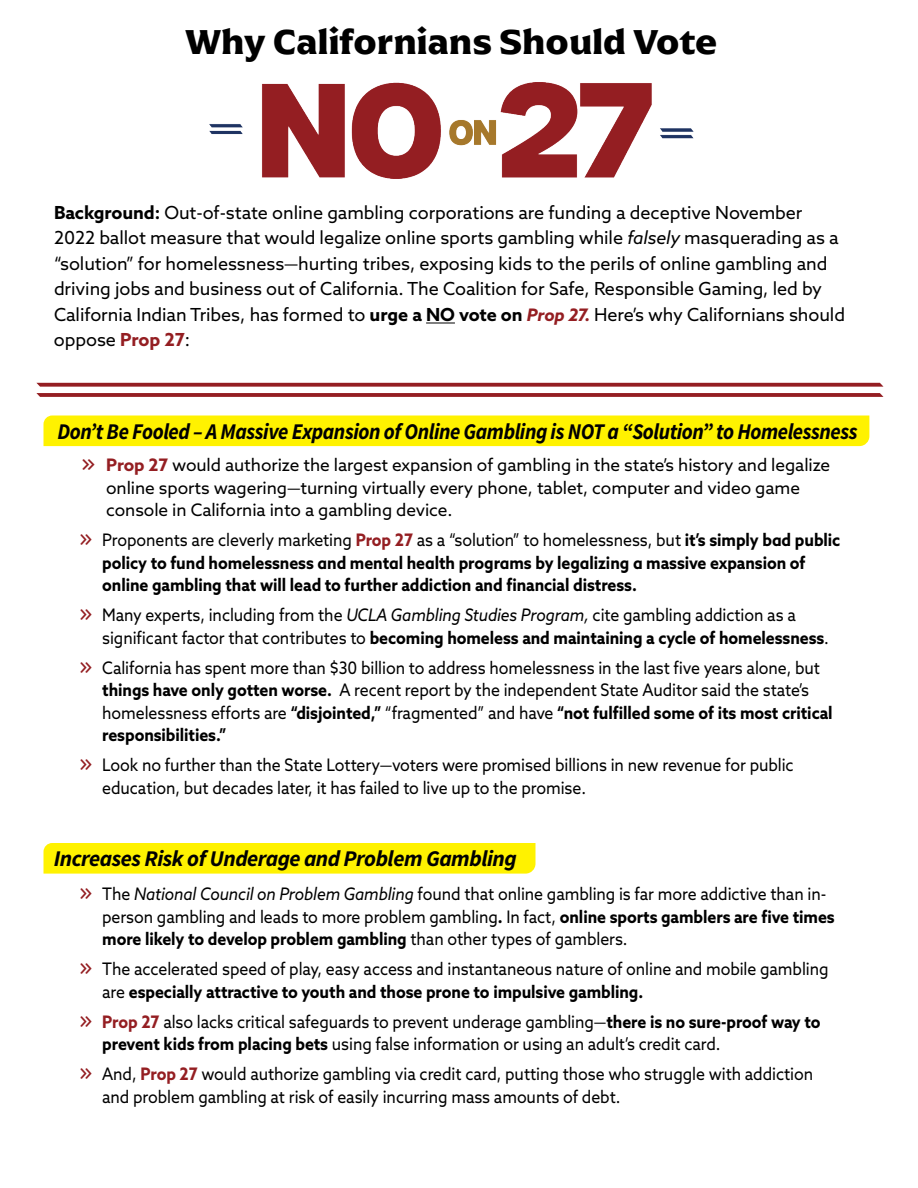
<style>
.page{position:relative;width:918px;height:1188px;background:#fff}
.page>*{position:absolute;margin:0;border:0;box-sizing:border-box;transform-origin:0 0}
.t1{font:700 36px "Arpona";letter-spacing:.01em;color:#000}
.t2{font:italic 22.5px "Source Sans Variable";letter-spacing:-.02em;color:#000;scale:.92 1}
.t3{font:italic 22.5px "Source Sans Variable";letter-spacing:-.02em;color:#000}
.t4{font:18px/25.5px "Azo Sans";letter-spacing:-.005em;color:#000}
.t5{font:17.25px/22.5px "Azo Sans";letter-spacing:-.005em;color:#000;scale:.92 1}
.t6{font:700 17.25px/22.5px "Azo Sans";letter-spacing:-.005em;color:#000;scale:.92 1}
.t7{font:17.25px/22.5px "Azo Sans";letter-spacing:-.005em;color:#000}
.s1{font-weight:700}
.s2{font-style:italic}
.s3{font-weight:700;font-style:italic;font-size:17.25px;color:#941e22}
.s4{font-weight:700;color:#941e22}
.s5{font-weight:400}
.s6{color:#941e22}
</style>
<div class="page">
<div style="left:44px;top:416px;width:825px;height:30px;background:#fff200"></div>
<div style="left:44px;top:843px;width:492px;height:31px;background:#fff200"></div>
<svg style="left:426px;top:323px;width:29px;height:1px"></svg>
<svg style="left:36px;top:383px;width:848px;height:4px;background:#9d3236"></svg>
<svg style="left:36px;top:393px;width:848px;height:4px;background:#98272a"></svg>
<img style="left:209px;top:82px;width:485px;height:97px">
<h1 class="t1" style="left:186px;top:19px;width:533px">Why Californians Should Vote</h1>
<p class="t4" style="left:54px;top:199px;width:793px"><span class="s1">Background:</span> Out-of-state online gambling corporations are funding a deceptive November 2022 ballot measure that would legalize online sports gambling while <span class="s2">falsely</span> masquerading as a “solution” for homelessness—hurting tribes, exposing kids to the perils of online gambling and driving jobs and business out of California. The Coalition for Safe, Responsible Gaming, led by California Indian Tribes, has formed to <span class="s1">urge a NO vote on</span> <span class="s3">Prop 27.</span> Here’s why Californians should oppose <span class="s4">Prop 27</span>:</p>
<h2 class="t2" style="left:57px;top:418px;width:871px">Don’t Be Fooled – A Massive Expansion of Online Gambling is NOT a “Solution” to Homelessness</h2>
<p class="t7" style="left:106px;top:454px;width:726px"><span class="s4">Prop 27</span> would authorize the largest expansion of gambling in the state’s history and legalize online sports wagering—turning virtually every phone, tablet, computer and video game console in California into a gambling device.</p>
<p class="t6" style="left:102px;top:529px;width:804px"><span class="s5">Proponents are cleverly marketing</span> <span class="s6">Prop 27</span> <span class="s5">as a “solution” to homelessness, but</span> it’s simply bad public policy to fund homelessness and mental health programs by legalizing a massive expansion of online gambling that will lead to further addiction and financial distress.</p>
<p class="t5" style="left:102px;top:604px;width:791px">Many experts, including from the <span class="s2">UCLA Gambling Studies Program,</span> cite gambling addiction as a significant factor that contributes to <span class="s1">becoming homeless and maintaining a cycle of homelessness</span>.</p>
<p class="t5" style="left:102px;top:656px;width:795px">California has spent more than $30 billion to address homelessness in the last five years alone, but <span class="s1">things have only gotten worse.</span> A recent report by the independent State Auditor said the state’s homelessness efforts are <span class="s1">“disjointed,”</span> “fragmented” and have <span class="s1">“not fulfilled some of its most critical responsibilities.”</span></p>
<p class="t5" style="left:102px;top:754px;width:753px">Look no further than the State Lottery—voters were promised billions in new revenue for public education, but decades later, it has failed to live up to the promise.</p>
<h2 class="t3" style="left:54px;top:845px;width:465px">Increases Risk of Underage and Problem Gambling</h2>
<p class="t5" style="left:102px;top:883px;width:798px">The <span class="s2">National Council on Problem Gambling</span> found that online gambling is far more addictive than in&shy;person gambling and leads to more problem gambling<span class="s1">.</span> In fact, <span class="s1">online sports gamblers are five times more likely to develop problem gambling</span> than other types of gamblers.</p>
<p class="t5" style="left:102px;top:958px;width:791px">The accelerated speed of play, easy access and instantaneous nature of online and mobile gambling are <span class="s1">especially attractive to youth and those prone to impulsive gambling.</span></p>
<p class="t5" style="left:102px;top:1010px;width:782px"><span class="s4">Prop 27</span> also lacks critical safeguards to prevent underage gambling—<span class="s1">there is no sure-proof way to prevent kids from placing bets</span> using false information or using an adult’s credit card.</p>
<p class="t5" style="left:102px;top:1063px;width:774px">And, <span class="s4">Prop 27</span> would authorize gambling via credit card, putting those who struggle with addiction and problem gambling at risk of easily incurring mass amounts of debt.</p>
</div>
